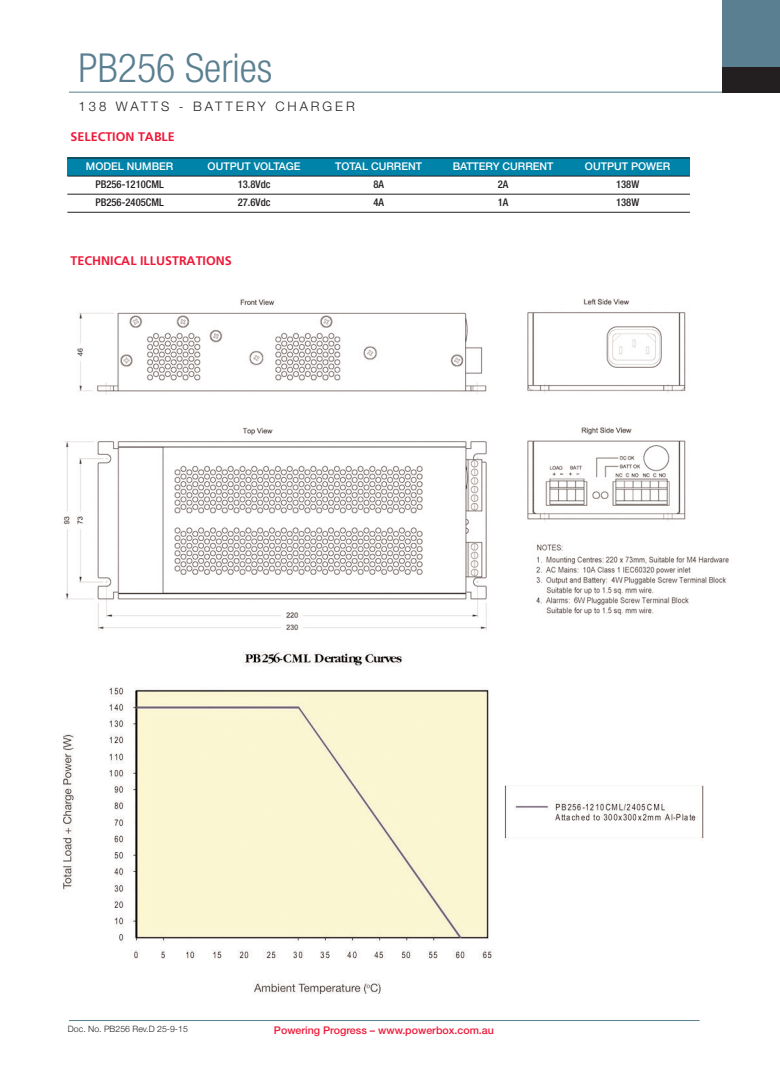
<style>
.page{position:relative;width:780px;height:1088px;background:#fff}
.page>*{position:absolute;margin:0;border:0;box-sizing:border-box;transform-origin:0 0}
.t1{font:300 condensed 40px "Helvetica Neue";color:#5a7f91}
.t2{font:300 13.12px "Helvetica Neue";letter-spacing:.22em;color:#231f20}
.t3{font:700 12.5px "Frutiger";color:#ed1a3a}
.t4{font:500 10.62px "Helvetica Neue";color:#fff}
.t5{font:500 condensed 10.62px "Helvetica Neue";color:#231f20}
.t6{font:500 10.62px "Helvetica Neue";color:#ed1a3a}
.t7{font:300 8.75px "Helvetica Neue";color:#231f20}
</style>
<div class="page">
<hr style="left:69px;top:1020px;width:630px;height:1px;background:#5a7f91">
<hr style="left:69px;top:92px;width:653px;height:1px;background:#5a7f91">
<div style="left:721px;top:0;width:59px;height:69px;background:#5a7f91"></div>
<div style="left:721px;top:67px;width:59px;height:25px;background:#231f20"></div>
<img style="left:63px;top:298px;width:666px;height:333px">
<div style="left:67px;top:158px;width:125px;height:18px;background:#0083a9"></div>
<div style="left:192px;top:158px;width:124px;height:18px;background:#0083a9"></div>
<div style="left:316px;top:158px;width:125px;height:18px;background:#0083a9"></div>
<div style="left:441px;top:158px;width:124px;height:18px;background:#0083a9"></div>
<div style="left:565px;top:158px;width:125px;height:18px;background:#0083a9"></div>
<hr style="left:67px;top:158px;width:623px;height:1px;background:#231f20">
<hr style="left:67px;top:176px;width:623px;height:1px;background:#231f20">
<hr style="left:67px;top:194px;width:623px;height:1px;background:#231f20">
<hr style="left:67px;top:212px;width:623px;height:1px;background:#231f20">
<img style="left:63px;top:651px;width:640px;height:342px">
<h1 class="t1" style="left:79px;top:53px;width:195px">PB256 Series</h1>
<p class="t2" style="left:79px;top:101px;width:277px">138 WATTS - BATTERY CHARGER</p>
<p class="t3" style="left:71px;top:132px;width:106px">SELECTION TABLE</p>
<p class="t4" style="left:86px;top:162px;width:89px">MODEL NUMBER</p>
<p class="t4" style="left:208px;top:162px;width:94px">OUTPUT VOLTAGE</p>
<p class="t4" style="left:335px;top:162px;width:88px">TOTAL CURRENT</p>
<p class="t4" style="left:452px;top:162px;width:102px">BATTERY CURRENT</p>
<p class="t4" style="left:585px;top:162px;width:87px">OUTPUT POWER</p>
<p class="t5" style="left:95px;top:180px;width:70px">PB256-1210CML</p>
<p class="t5" style="left:238px;top:180px;width:34px">13.8Vdc</p>
<p class="t5" style="left:373px;top:180px;width:12px">8A</p>
<p class="t5" style="left:498px;top:180px;width:12px">2A</p>
<p class="t5" style="left:616px;top:180px;width:25px">138W</p>
<p class="t5" style="left:95px;top:198px;width:70px">PB256-2405CML</p>
<p class="t5" style="left:238px;top:198px;width:34px">27.6Vdc</p>
<p class="t5" style="left:373px;top:198px;width:12px">4A</p>
<p class="t5" style="left:498px;top:198px;width:12px">1A</p>
<p class="t5" style="left:616px;top:198px;width:25px">138W</p>
<p class="t3" style="left:71px;top:255px;width:163px">TECHNICAL ILLUSTRATIONS</p>
<p class="t7" style="left:68px;top:1026px;width:121px">Doc. No. PB256 Rev.D 25-9-15</p>
<p class="t6" style="left:274px;top:1026px;width:221px">Powering Progress – www.powerbox.com.au</p>
</div>
